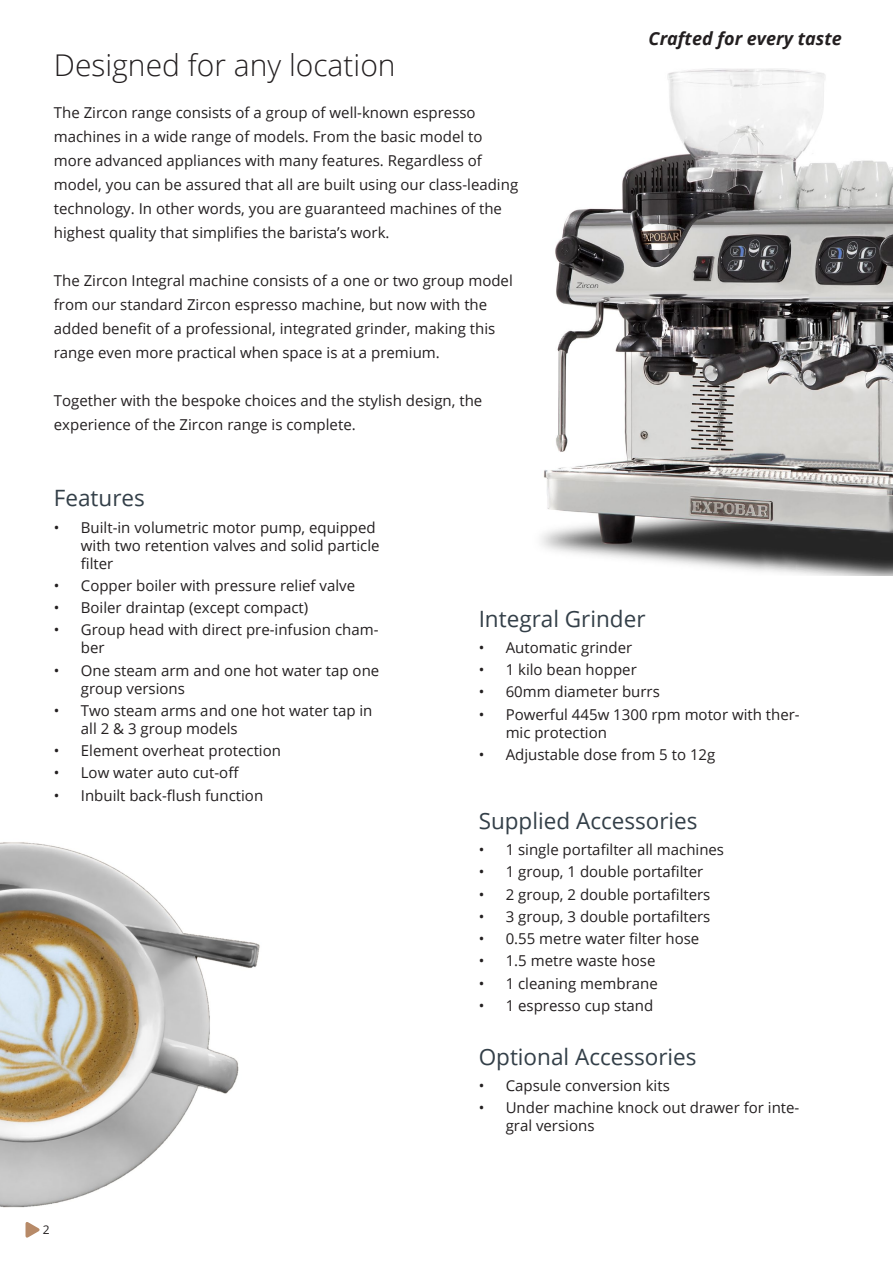
<style>
.page{position:relative;width:893px;height:1263px;background:#fff}
.page>*{position:absolute;margin:0;border:0;box-sizing:border-box;transform-origin:0 0}
.t1{font:300 30px "Open Sans";color:#231f20}
.t2{font:22.5px "Open Sans";color:#333f48}
.t3{font:italic 700 18px "Open Sans";color:#231f20}
.t4{font:15px/24px "Open Sans";color:#231f20}
.t5{font:12px "Open Sans";color:#231f20}
</style>
<div class="page">
<img style="left:541px;top:68px;width:352px;height:507px">
<img style="left:0;top:842px;width:260px;height:366px">
<svg style="left:26px;top:1222px;width:14px;height:16px"></svg>
<p class="t1" style="left:54px;top:45px;width:343px">Designed for any location</p>
<p class="t4" style="left:54px;top:100px;width:466px">The Zircon range consists of a group of well-known espresso machines in a wide range of models. From the basic model to more advanced appliances with many features. Regardless of model, you can be assured that all are built using our class-leading technology. In other words, you are guaranteed machines of the highest quality that simplifies the barista’s work.</p>
<p class="t4" style="left:54px;top:268px;width:460px">The Zircon Integral machine consists of a one or two group model from our standard Zircon espresso machine, but now with the added benefit of a professional, integrated grinder, making this range even more practical when space is at a premium.</p>
<p class="t4" style="left:54px;top:388px;width:430px">Together with the bespoke choices and the stylish design, the experience of the Zircon range is complete.</p>
<p class="t2" style="left:54px;top:483px;width:93px">Features</p>
<p class="t3" style="left:649px;top:26px;width:195px">Crafted for every taste</p>
<p class="t4" style="left:81px;top:518px;width:300px;line-height:18px;text-indent:-27px">• Built-in volumetric motor pump, equipped with two retention valves and solid particle filter</p>
<p class="t4" style="left:54px;top:573px;width:303px">• Copper boiler with pressure relief valve</p>
<p class="t4" style="left:54px;top:595px;width:256px">• Boiler draintap (except compact)</p>
<p class="t4" style="left:81px;top:620px;width:299px;line-height:18px;text-indent:-27px">• Group head with direct pre-infusion cham&shy;ber</p>
<p class="t4" style="left:81px;top:661px;width:300px;line-height:18px;text-indent:-27px">• One steam arm and one hot water tap one group versions</p>
<p class="t4" style="left:81px;top:701px;width:293px;line-height:18px;text-indent:-27px">• Two steam arms and one hot water tap in all 2 &amp; 3 group models</p>
<p class="t4" style="left:54px;top:738px;width:229px">• Element overheat protection</p>
<p class="t4" style="left:54px;top:760px;width:187px">• Low water auto cut-off</p>
<p class="t4" style="left:54px;top:783px;width:211px">• Inbuilt back-flush function</p>
<p class="t5" style="left:43px;top:1221px;width:8px">2</p>
<p class="t2" style="left:479px;top:603px;width:168px">Integral Grinder</p>
<p class="t4" style="left:479px;top:635px;width:155px">• Automatic grinder</p>
<p class="t4" style="left:479px;top:657px;width:160px">• 1 kilo bean hopper</p>
<p class="t4" style="left:479px;top:679px;width:183px">• 60mm diameter burrs</p>
<p class="t4" style="left:506px;top:705px;width:296px;line-height:18px;text-indent:-27px">• Powerful 445w 1300 rpm motor with ther&shy;mic protection</p>
<p class="t4" style="left:479px;top:742px;width:238px">• Adjustable dose from 5 to 12g</p>
<p class="t2" style="left:479px;top:805px;width:220px">Supplied Accessories</p>
<p class="t4" style="left:479px;top:837px;width:247px">• 1 single portafilter all machines</p>
<p class="t4" style="left:479px;top:859px;width:226px">• 1 group, 1 double portafilter</p>
<p class="t4" style="left:479px;top:882px;width:233px">• 2 group, 2 double portafilters</p>
<p class="t4" style="left:479px;top:904px;width:233px">• 3 group, 3 double portafilters</p>
<p class="t4" style="left:479px;top:926px;width:222px">• 0.55 metre water filter hose</p>
<p class="t4" style="left:479px;top:948px;width:178px">• 1.5 metre waste hose</p>
<p class="t4" style="left:479px;top:971px;width:181px">• 1 cleaning membrane</p>
<p class="t4" style="left:479px;top:993px;width:176px">• 1 espresso cup stand</p>
<p class="t2" style="left:479px;top:1041px;width:219px">Optional Accessories</p>
<p class="t4" style="left:479px;top:1073px;width:193px">• Capsule conversion kits</p>
<p class="t4" style="left:506px;top:1098px;width:295px;line-height:18px;text-indent:-27px">• Under machine knock out drawer for inte&shy;gral versions</p>
</div>
